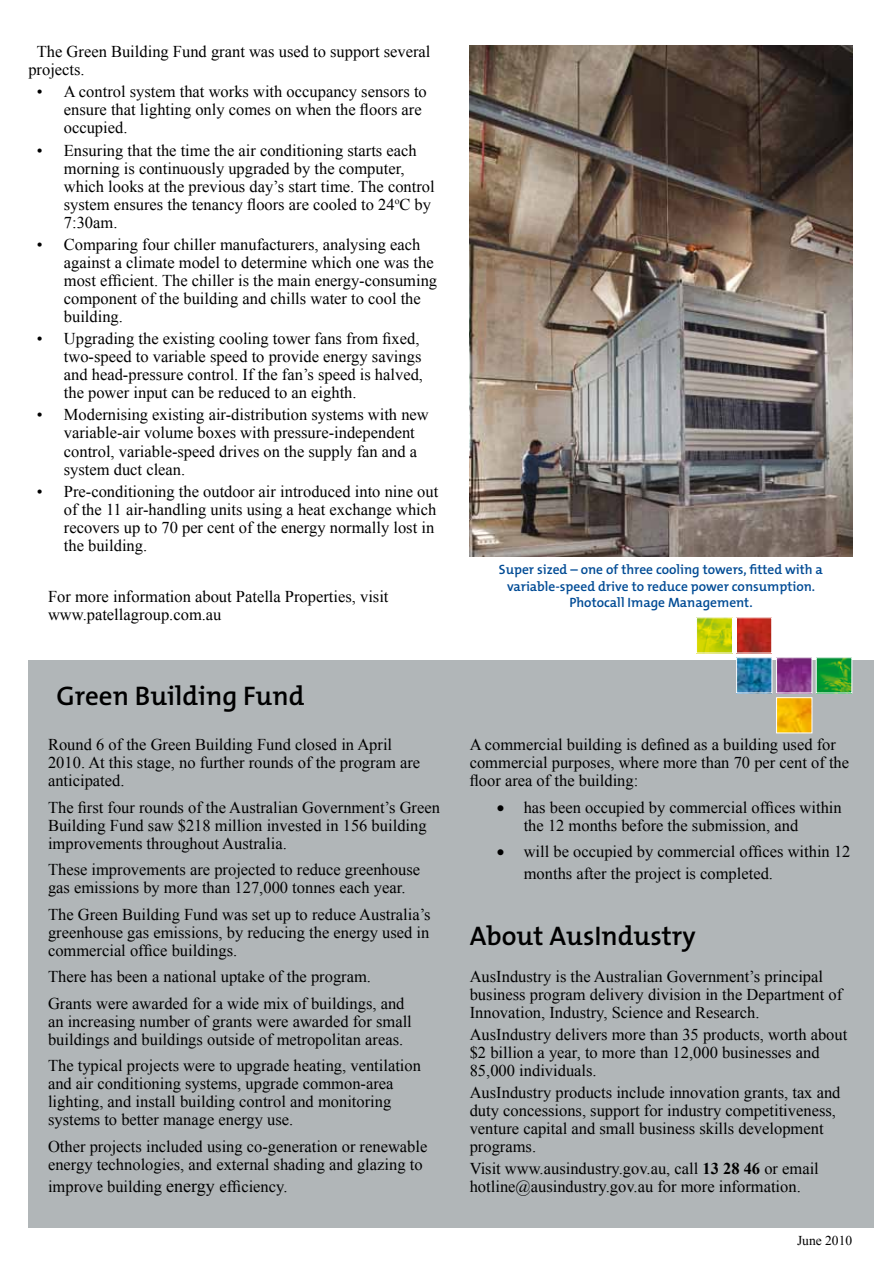
<style>
.page{position:relative;width:893px;height:1263px;background:#fff}
.page>*{position:absolute;margin:0;border:0;box-sizing:border-box;transform-origin:0 0}
.t1{font:600 27px "The Mix B6";color:#000}
.t2{font:16.5px/18px "Times New Roman";color:#000}
.t3{font:600 13.5px/16.5px "The Mix B6";color:#004b95;text-align:center}
.t4{font:13.5px "Times New Roman";color:#000}
.s1{font-size:18px}
.s2{font-weight:700}
</style>
<div class="page">
<div style="left:28px;top:661px;width:845px;height:567px;background:#b1b6b8"></div>
<img style="left:698px;top:619px;width:33px;height:32px">
<div style="left:696px;top:617px;width:37px;height:36px;border:1px solid #fff"></div>
<img style="left:738px;top:619px;width:32px;height:32px">
<div style="left:736px;top:617px;width:36px;height:36px;border:1px solid #fff"></div>
<img style="left:738px;top:659px;width:32px;height:32px">
<div style="left:736px;top:657px;width:36px;height:36px;border:1px solid #fff"></div>
<img style="left:778px;top:659px;width:32px;height:32px">
<div style="left:776px;top:657px;width:36px;height:36px;border:1px solid #fff"></div>
<img style="left:818px;top:659px;width:32px;height:32px">
<img style="left:778px;top:699px;width:32px;height:32px">
<div style="left:776px;top:697px;width:36px;height:36px;border:1px solid #fff"></div>
<img style="left:470px;top:46px;width:382px;height:511px">
<p class="t2" style="left:28px;top:42px;width:404px;text-indent:8px">The Green Building Fund grant was used to support several projects.</p>
<p class="t2" style="left:64px;top:83px;width:364px;text-indent:-27px">• A control system that works with occupancy sensors to ensure that lighting only comes on when the floors are occupied.</p>
<p class="t2" style="left:64px;top:141px;width:372px;text-indent:-27px">• Ensuring that the time the air conditioning starts each morning is continuously upgraded by the computer, which looks at the previous day’s start time. The control system ensures the tenancy floors are cooled to 24<sup>o</sup>C by 7:30am.</p>
<p class="t2" style="left:64px;top:235px;width:375px;text-indent:-27px">• Comparing four chiller manufacturers, analysing each against a climate model to determine which one was the most efficient. The chiller is the main energy-consuming component of the building and chills water to cool the building.</p>
<p class="t2" style="left:64px;top:329px;width:361px;text-indent:-27px">• Upgrading the existing cooling tower fans from fixed, two-speed to variable speed to provide energy savings and head-pressure control. If the fan’s speed is halved, the power input can be reduced to an eighth.</p>
<p class="t2" style="left:64px;top:406px;width:366px;text-indent:-27px">• Modernising existing air-distribution systems with new variable-air volume boxes with pressure-independent control, variable-speed drives on the supply fan and a system duct clean.</p>
<p class="t2" style="left:64px;top:482px;width:376px;text-indent:-27px">• Pre-conditioning the outdoor air introduced into nine out of the 11 air-handling units using a heat exchange which recovers up to 70 per cent of the energy normally lost in the building.</p>
<p class="t2" style="left:48px;top:587px;width:342px">For more information about Patella Properties, visit www.patellagroup.com.au</p>
<h1 class="t1" style="left:57px;top:681px;width:249px">Green Building Fund</h1>
<p class="t2" style="left:48px;top:735px;width:374px">Round 6 of the Green Building Fund closed in April<br>2010. At this stage, no further rounds of the program are anticipated.</p>
<p class="t2" style="left:48px;top:798px;width:393px">The first four rounds of the Australian Government’s Green<br>Building Fund saw $218 million invested in 156 building improvements throughout Australia.</p>
<p class="t2" style="left:48px;top:860px;width:374px">These improvements are projected to reduce greenhouse gas emissions by more than 127,000 tonnes each year.</p>
<p class="t2" style="left:48px;top:905px;width:384px;text-align:justify">The Green Building Fund was set up to reduce Australia’s greenhouse gas emissions, by reducing the energy used in commercial office buildings.</p>
<p class="t2" style="left:48px;top:963px;width:358px;line-height:26.5px">There has been a national uptake of the program.<br>Grants were awarded for a wide mix of buildings, and</p>
<p class="t2" style="left:48px;top:1012px;width:365px">an increasing number of grants were awarded for small buildings and buildings outside of metropolitan areas.</p>
<p class="t2" style="left:48px;top:1056px;width:375px">The typical projects were to upgrade heating, ventilation and air conditioning systems, upgrade common-area lighting, and install building control and monitoring systems to better manage energy use.</p>
<p class="t2" style="left:48px;top:1137px;width:381px">Other projects included using co-generation or renewable energy technologies, and external shading and glazing to</p>
<p class="t2" style="left:48px;top:1177px;width:241px">improve building <span class="s1">energy</span> efficiency.</p>
<p class="t3" style="left:499px;top:562px;width:325px">Super sized – one of three cooling towers, fitted with a variable-speed drive to reduce power consumption.<br>Photocall Image Management.</p>
<p class="t2" style="left:470px;top:735px;width:381px">A commercial building is defined as a building used for commercial purposes, where more than 70 per cent of the floor area of the building:</p>
<p class="t2" style="left:524px;top:798px;width:320px;text-indent:-27px">• has been occupied by commercial offices within the 12 months before the submission, and</p>
<p class="t2" style="left:524px;top:841px;width:328px;line-height:21.6px;text-indent:-27px">• will be occupied by commercial offices within 12 months after the project is completed.</p>
<h1 class="t1" style="left:470px;top:921px;width:227px">About AusIndustry</h1>
<p class="t2" style="left:470px;top:967px;width:374px">AusIndustry is the Australian Government’s principal business program delivery division in the Department of<br>Innovation, Industry, Science and Research.</p>
<p class="t2" style="left:470px;top:1025px;width:379px">AusIndustry delivers more than 35 products, worth about $2 billion a year, to more than 12,000 businesses and<br>85,000 individuals.</p>
<p class="t2" style="left:470px;top:1083px;width:372px">AusIndustry products include innovation grants, tax and duty concessions, support for industry competitiveness, venture capital and small business skills development programs.</p>
<p class="t2" style="left:470px;top:1159px;width:351px">Visit www.ausindustry.gov.au, call <span class="s2">13 28 46</span> or email hotline@ausindustry.gov.au for more information.</p>
<p class="t4" style="left:797px;top:1232px;width:57px">June 2010</p>
</div>
